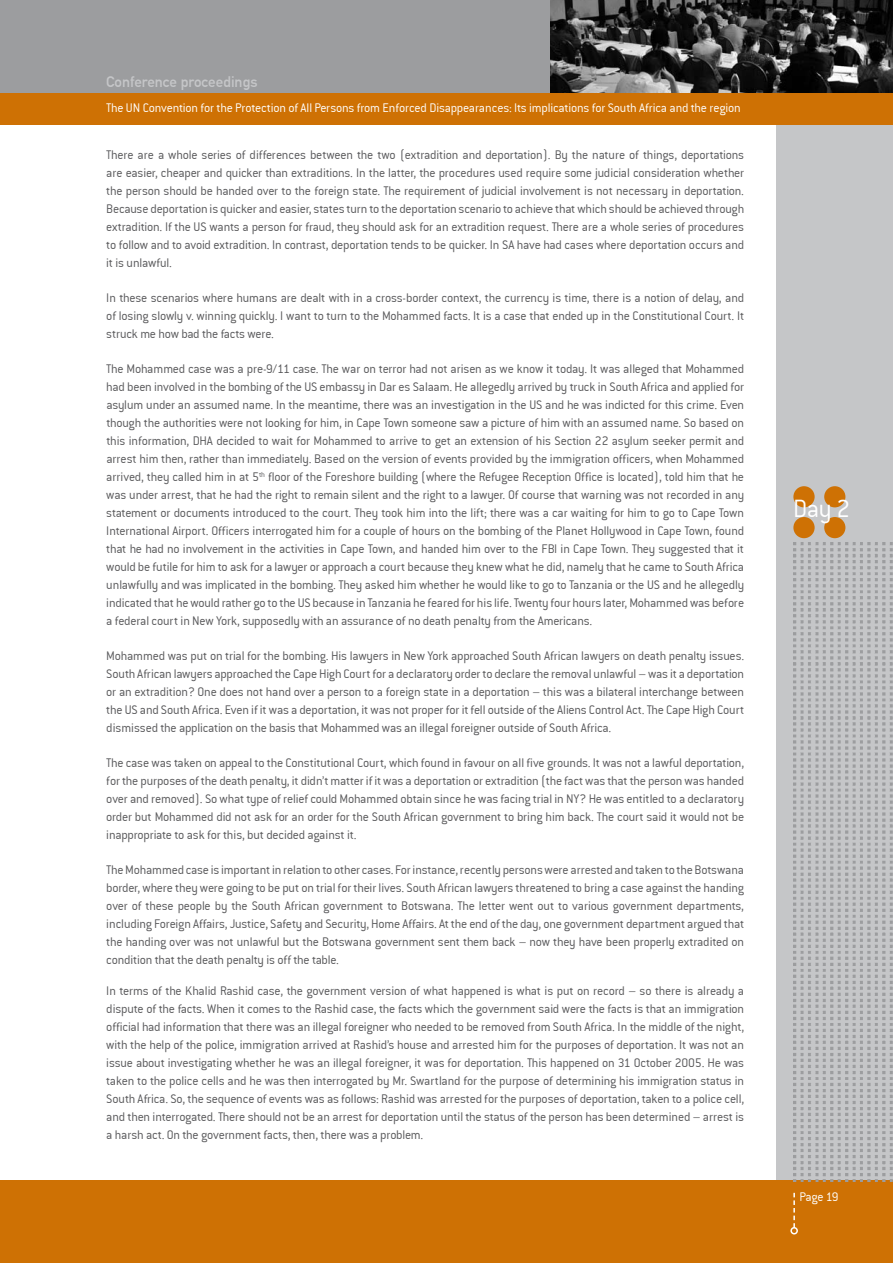
<style>
.page{position:relative;width:893px;height:1263px;background:#fff}
.page>*{position:absolute;margin:0;border:0;box-sizing:border-box;transform-origin:0 0}
.t1{font:27px "Conduit ITCTT Light";color:#fff}
.t2{font:15px "DIN Mittelschrift";color:#c5c6c8}
.t3{font:13.5px/18px "Conduit ITCTT Light";letter-spacing:-.01em;color:#58585a;text-align:justify}
.t4{font:13.5px "Conduit ITCTT Light";letter-spacing:-.015em;color:#fff}
</style>
<div class="page">
<div style="left:776px;top:0;width:117px;height:1263px;background:#c5c6c8"></div>
<div style="left:0;top:1180px;width:893px;height:83px;background:#ce7104"></div>
<div style="left:0;top:0;width:893px;height:124px;background:#ce7104"></div>
<div style="left:0;top:0;width:893px;height:92px;background:#9c9d9f"></div>
<svg style="left:793px;top:1193px;width:2px;height:34px"></svg>
<div style="left:790px;top:1227px;width:8px;height:7px;border:2px solid #fff;border-radius:50%"></div>
<div style="left:793px;top:517px;width:22px;height:21px;background:#ce7104;border-radius:50%"></div>
<div style="left:824px;top:517px;width:21px;height:21px;background:#ce7104;border-radius:50%"></div>
<div style="left:793px;top:486px;width:22px;height:21px;background:#ce7104;border-radius:50%"></div>
<div style="left:824px;top:486px;width:21px;height:21px;background:#ce7104;border-radius:50%"></div>
<img style="left:794px;top:542px;width:99px;height:639px">
<img style="left:551px;top:0;width:342px;height:93px">
<p class="t2" style="left:106px;top:73px;width:153px">Conference proceedings</p>
<p class="t4" style="left:106px;top:100px;width:636px">The UN Convention for the Protection of All Persons from Enforced Disappearances: Its implications for South Africa and the region</p>
<p class="t3" style="left:106px;top:145px;width:639px">There are a whole series of differences between the two (extradition and deportation). By the nature of things, deportations are easier, cheaper and quicker than extraditions. In the latter, the procedures used require some judicial consideration whether the person should be handed over to the foreign state. The requirement of judicial involvement is not necessary in deportation.<br>Because deportation is quicker and easier, states turn to the deportation scenario to achieve that which should be achieved through extradition. If the US wants a person for fraud, they should ask for an extradition request. There are a whole series of procedures to follow and to avoid extradition. In contrast, deportation tends to be quicker. In SA have had cases where deportation occurs and it is unlawful.</p>
<p class="t3" style="left:106px;top:288px;width:639px">In these scenarios where humans are dealt with in a cross-border context, the currency is time, there is a notion of delay, and of losing slowly v. winning quickly. I want to turn to the Mohammed facts. It is a case that ended up in the Constitutional Court. It struck me how bad the facts were.</p>
<p class="t3" style="left:106px;top:359px;width:639px">The Mohammed case was a pre-9/11 case. The war on terror had not arisen as we know it today. It was alleged that Mohammed had been involved in the bombing of the US embassy in Dar es Salaam. He allegedly arrived by truck in South Africa and applied for asylum under an assumed name. In the meantime, there was an investigation in the US and he was indicted for this crime. Even though the authorities were not looking for him, in Cape Town someone saw a picture of him with an assumed name. So based on this information, DHA</p>
<p class="t3" style="left:106px;top:431px;width:639px;text-indent:110px">decided to wait for Mohammed to arrive to get an extension of his Section 22 asylum seeker permit and arrest him then, rather than immediately. Based on the version of events provided by the immigration officers, when Mohammed arrived, they called him in at 5<sup>th</sup> floor of the Foreshore building (where the Refugee Reception Office is located), told him that he was under arrest, that he had the right to remain silent and the right to a lawyer. Of course that warning was not recorded in any statement or documents introduced to the court. They took him into the lift; there was a car waiting for him to go to Cape Town International Airport. Officers interrogated him for a couple of hours on the bombing of the Planet Hollywood in Cape Town, found that he had no involvement in the activities in Cape Town, and handed him over to the FBI in Cape Town. They suggested that it would be futile for him to ask for a lawyer or approach a court because they knew what he did, namely that he came to South Africa unlawfully and was implicated in the bombing. They asked him whether he would like to go to Tanzania or the US and he allegedly indicated that he would rather go to the US because in Tanzania he feared for his life. Twenty four hours later, Mohammed was before a federal court in New York, supposedly with an assurance of no death penalty from the Americans.</p>
<p class="t3" style="left:106px;top:646px;width:639px">Mohammed was put on trial for the bombing. His lawyers in New York approached South African lawyers on death penalty issues.<br>South African lawyers approached the Cape High Court for a declaratory order to declare the removal unlawful – was it a deportation or an extradition? One does not hand over a person to a foreign state in a deportation – this was a bilateral interchange between the US and South Africa. Even if it was a deportation, it was not proper for it fell outside of the Aliens Control Act. The Cape High Court dismissed the application on the basis that Mohammed was an illegal foreigner outside of South Africa.</p>
<p class="t3" style="left:106px;top:753px;width:639px">The case was taken on appeal to the Constitutional Court, which found in favour on all five grounds. It was not a lawful deportation, for the purposes of the death penalty, it didn’t matter if it was a deportation or extradition (the fact was that the person was handed over and removed). So what type of relief could Mohammed obtain since he was facing trial in NY? He was entitled to a declaratory order but Mohammed did not ask for an order for the South African government to bring him back. The court said it would not be inappropriate to ask for this, but decided against it.</p>
<p class="t3" style="left:106px;top:860px;width:639px">The Mohammed case is important in relation to other cases. For instance, recently persons were arrested and taken to the Botswana border, where they were going to be put on trial for their lives. South African lawyers threatened to bring a case against the handing over of these people by the South African government to Botswana. The letter went out to various government departments, including Foreign Affairs, Justice, Safety and Security, Home Affairs. At the end of the day, one government department argued that the handing over was not unlawful but the Botswana government sent them back – now they have been properly extradited on condition that the death penalty is off the table.</p>
<p class="t3" style="left:106px;top:981px;width:639px">In terms of the Khalid Rashid case, the government version of what happened is what is put on record – so there is already a dispute of the facts. When it comes to the Rashid case, the facts which the government said were the facts is that an immigration official had information that there was an illegal foreigner who needed to be removed from South Africa. In the middle of the night, with the help of the police, immigration arrived at Rashid’s house and arrested him for the purposes of deportation. It was not an issue about investigating whether he was an illegal foreigner, it was for deportation. This happened on 31 October 2005. He was taken to the police cells and he was then interrogated by M r. Swartland for the purpose of determining his immigration status in South Africa. So, the sequence of events was as follows: Rashid was arrested for the purposes of deportation, taken to a police cell, and then interrogated. There should not be an arrest for deportation until the status of the person has been determined – arrest is a harsh act. On the government facts, then, there was a problem.</p>
<h1 class="t1" style="left:793px;top:492px;width:59px">Day 2</h1>
<p class="t4" style="left:799px;top:1188px;width:41px">Page 19</p>
</div>
